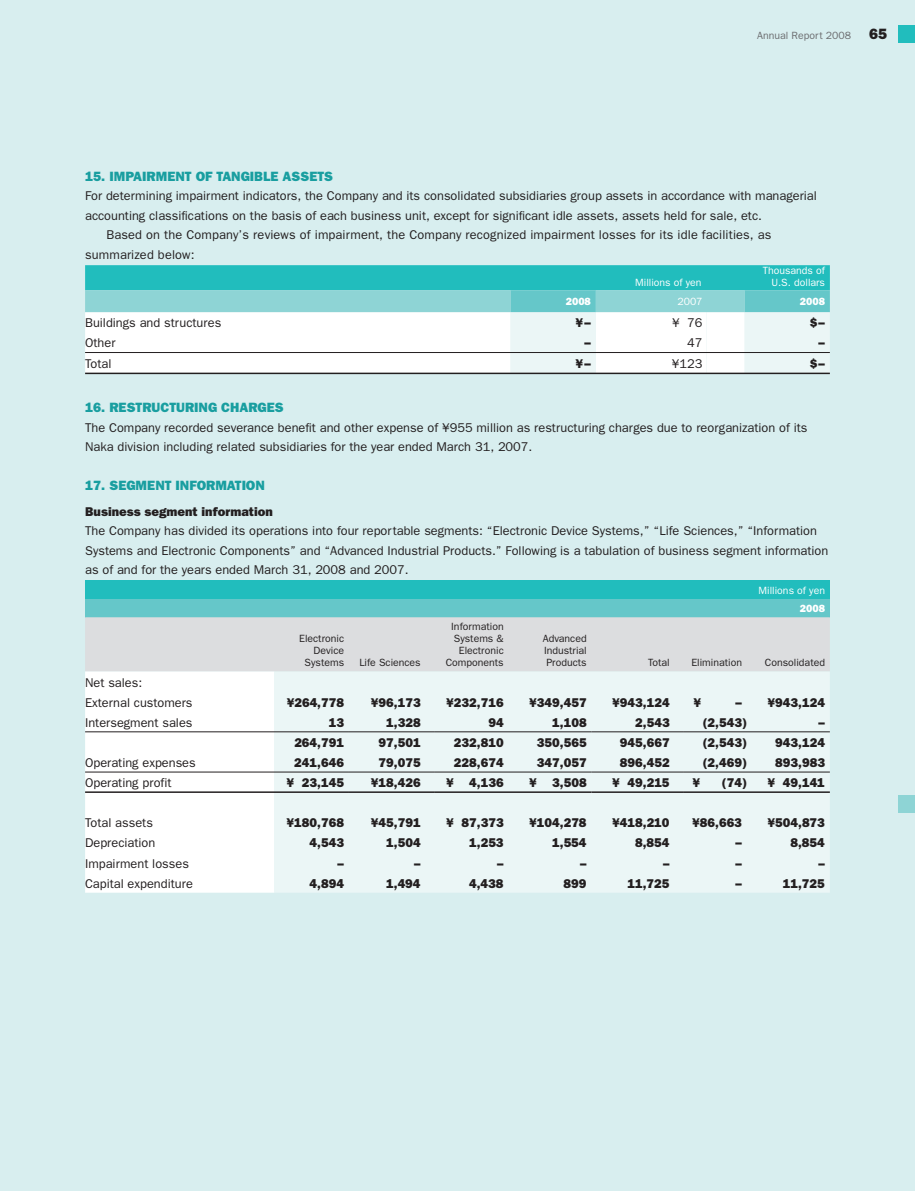
<style>
.page{position:relative;width:915px;height:1191px;background:#fff}
.page>*{position:absolute;margin:0;border:0;box-sizing:border-box;transform-origin:0 0}
.t1{font:800 13.5px "Franklin Gothic";color:#199ea0}
.t2{font:12.75px/19.5px "Franklin Gothic";color:#231f20}
.t3{font:800 12.75px "Franklin Gothic";color:#231f20}
.t4{font:10.5px/12px "Franklin Gothic";color:#231f20;text-align:right}
.t5{font:10.5px/12px "Franklin Gothic";color:#fff;text-align:right}
.t6{font:10.5px "Franklin Gothic";color:#6c6d70}
.t7{font:800 10.5px "Franklin Gothic";color:#fff}
.s1{font-weight:800;font-size:15px;color:#231f20}
</style>
<div class="page">
<div style="left:0;top:0;width:914px;height:1191px;background:#d8eeef"></div>
<svg style="left:85px;top:265px;width:744px;height:107px;background:#aee4e4"></svg>
<hr style="left:85px;top:372px;width:744px;height:2px;background:#231f20">
<hr style="left:85px;top:352px;width:744px;height:1px;background:#231f20">
<div style="left:85px;top:581px;width:744px;height:18px;background:#21bdbd"></div>
<div style="left:85px;top:599px;width:744px;height:18px;background:#65c7c9"></div>
<svg style="left:85px;top:617px;width:744px;height:275px;background:#ecedee"></svg>
<div style="left:274px;top:671px;width:555px;height:221px;background:#ebf6f6"></div>
<hr style="left:85px;top:731px;width:264px;height:1px;background:#231f20">
<hr style="left:349px;top:731px;width:85px;height:1px;background:#231f20">
<hr style="left:434px;top:731px;width:157px;height:1px;background:#231f20">
<hr style="left:591px;top:731px;width:91px;height:1px;background:#231f20">
<hr style="left:682px;top:731px;width:147px;height:1px;background:#231f20">
<hr style="left:85px;top:771px;width:264px;height:1px;background:#231f20">
<hr style="left:349px;top:771px;width:85px;height:1px;background:#231f20">
<hr style="left:434px;top:771px;width:157px;height:1px;background:#231f20">
<hr style="left:591px;top:771px;width:91px;height:1px;background:#231f20">
<hr style="left:682px;top:771px;width:147px;height:1px;background:#231f20">
<hr style="left:85px;top:791px;width:264px;height:2px;background:#231f20">
<hr style="left:349px;top:791px;width:85px;height:2px;background:#231f20">
<hr style="left:434px;top:791px;width:157px;height:2px;background:#231f20">
<hr style="left:591px;top:791px;width:91px;height:2px;background:#231f20">
<hr style="left:682px;top:791px;width:147px;height:2px;background:#231f20">
<div style="left:897px;top:26px;width:17px;height:17px;background:#21bdbd"></div>
<div style="left:897px;top:795px;width:17px;height:17px;background:#8ed4d5"></div>
<p class="t6" style="left:757px;top:32px;width:131px">Annual Report 2008 <span class="s1">65</span></p>
<p class="t1" style="left:85px;top:171px;width:249px">15. IMPAIRMENT OF TANGIBLE ASSETS</p>
<p class="t2" style="left:85px;top:187px;width:733px">For determining impairment indicators, the Company and its consolidated subsidiaries group assets in accordance with managerial</p>
<p class="t2" style="left:85px;top:207px;width:678px">accounting classifications on the basis of each business unit, except for significant idle assets, assets held for sale, etc.</p>
<p class="t2" style="left:106px;top:226px;width:666px">Based on the Company’s reviews of impairment, the Company recognized impairment losses for its idle facilities, as</p>
<p class="t2" style="left:85px;top:246px;width:111px">summarized below:</p>
<p class="t5" style="left:635px;top:277px;width:68px">Millions of yen</p>
<p class="t5" style="left:762px;top:265px;width:64px">Thousands of<br>U.S. dollars</p>
<p class="t7" style="left:565px;top:298px;width:27px">2008</p>
<p class="t5" style="left:677px;top:297px;width:27px">2007</p>
<p class="t7" style="left:799px;top:298px;width:27px">2008</p>
<p class="t2" style="left:85px;top:314px;width:138px">Buildings and structures</p>
<p class="t3" style="left:575px;top:318px;width:17px">¥–</p>
<p class="t2" style="left:671px;top:314px;width:32px">¥ 76</p>
<p class="t3" style="left:809px;top:318px;width:17px">$–</p>
<p class="t2" style="left:85px;top:334px;width:32px">Other</p>
<p class="t3" style="left:584px;top:339px;width:8px">–</p>
<p class="t2" style="left:687px;top:334px;width:17px">47</p>
<p class="t3" style="left:818px;top:339px;width:8px">–</p>
<p class="t2" style="left:85px;top:354px;width:28px">Total</p>
<p class="t3" style="left:575px;top:359px;width:17px">¥–</p>
<p class="t2" style="left:671px;top:354px;width:32px">¥123</p>
<p class="t3" style="left:809px;top:359px;width:17px">$–</p>
<p class="t1" style="left:85px;top:403px;width:200px">16. RESTRUCTURING CHARGES</p>
<p class="t2" style="left:85px;top:418px;width:723px">The Company recorded severance benefit and other expense of ¥955 million as restructuring charges due to reorganization of its<br>Naka division including related subsidiaries for the year ended March 31, 2007.</p>
<p class="t1" style="left:85px;top:481px;width:181px">17. SEGMENT INFORMATION</p>
<p class="t3" style="left:85px;top:507px;width:189px">Business segment information</p>
<p class="t2" style="left:85px;top:522px;width:744px">The Company has divided its operations into four reportable segments: “Electronic Device Systems,” “Life Sciences,” “Information<br>Systems and Electronic Components” and “Advanced Industrial Products.” Following is a tabulation of business segment information as of and for the years ended March 31, 2008 and 2007.</p>
<p class="t5" style="left:758px;top:585px;width:68px">Millions of yen</p>
<p class="t7" style="left:799px;top:605px;width:27px">2008</p>
<p class="t4" style="left:299px;top:633px;width:46px">Electronic<br>Device<br>Systems</p>
<p class="t4" style="left:445px;top:621px;width:59px">Information<br>Systems &amp;<br>Electronic<br>Components</p>
<p class="t4" style="left:542px;top:633px;width:45px;text-align:justify">Advanced Industrial Products</p>
<p class="t4" style="left:359px;top:657px;width:63px">Life Sciences</p>
<p class="t4" style="left:647px;top:657px;width:23px">Total</p>
<p class="t4" style="left:691px;top:657px;width:52px">Elimination</p>
<p class="t4" style="left:764px;top:657px;width:62px">Consolidated</p>
<p class="t2" style="left:85px;top:673px;width:109px;line-height:20.1px">Net sales:<br>External customers</p>
<p class="t3" style="left:286px;top:698px;width:59px">¥264,778</p>
<p class="t3" style="left:371px;top:698px;width:51px">¥96,173</p>
<p class="t3" style="left:446px;top:698px;width:59px">¥232,716</p>
<p class="t3" style="left:529px;top:698px;width:59px">¥349,457</p>
<p class="t3" style="left:612px;top:698px;width:59px">¥943,124</p>
<p class="t3" style="left:693px;top:698px;width:9px">¥</p>
<p class="t3" style="left:735px;top:698px;width:91px">– ¥943,124</p>
<p class="t2" style="left:85px;top:713px;width:109px">Intersegment sales</p>
<p class="t3" style="left:329px;top:718px;width:17px">13</p>
<p class="t3" style="left:386px;top:718px;width:36px">1,328</p>
<p class="t3" style="left:488px;top:718px;width:17px">94</p>
<p class="t3" style="left:552px;top:718px;width:36px">1,108</p>
<p class="t3" style="left:635px;top:718px;width:36px">2,543</p>
<p class="t3" style="left:702px;top:718px;width:46px">(2,543)</p>
<p class="t3" style="left:818px;top:718px;width:8px">–</p>
<p class="t3" style="left:294px;top:738px;width:51px">264,791</p>
<p class="t3" style="left:378px;top:738px;width:44px">97,501</p>
<p class="t3" style="left:454px;top:738px;width:51px">232,810</p>
<p class="t3" style="left:536px;top:738px;width:51px">350,565</p>
<p class="t3" style="left:619px;top:738px;width:51px">945,667</p>
<p class="t3" style="left:702px;top:738px;width:46px">(2,543)</p>
<p class="t3" style="left:775px;top:738px;width:51px">943,124</p>
<p class="t2" style="left:85px;top:754px;width:112px">Operating expenses</p>
<p class="t3" style="left:294px;top:758px;width:51px">241,646</p>
<p class="t3" style="left:378px;top:758px;width:44px">79,075</p>
<p class="t3" style="left:454px;top:758px;width:51px">228,674</p>
<p class="t3" style="left:536px;top:758px;width:51px">347,057</p>
<p class="t3" style="left:619px;top:758px;width:51px">896,452</p>
<p class="t3" style="left:702px;top:758px;width:46px">(2,469)</p>
<p class="t3" style="left:775px;top:758px;width:51px">893,983</p>
<p class="t2" style="left:85px;top:774px;width:88px">Operating profit</p>
<p class="t3" style="left:286px;top:778px;width:59px">¥ 23,145</p>
<p class="t3" style="left:371px;top:778px;width:51px">¥18,426</p>
<p class="t3" style="left:446px;top:778px;width:59px">¥ 4,136</p>
<p class="t3" style="left:529px;top:778px;width:59px">¥ 3,508</p>
<p class="t3" style="left:612px;top:778px;width:59px">¥ 49,215</p>
<p class="t3" style="left:692px;top:778px;width:9px">¥</p>
<p class="t3" style="left:721px;top:778px;width:105px">(74) ¥ 49,141</p>
<p class="t2" style="left:85px;top:814px;width:69px">Total assets</p>
<p class="t3" style="left:286px;top:818px;width:59px">¥180,768</p>
<p class="t3" style="left:371px;top:818px;width:51px">¥45,791</p>
<p class="t3" style="left:446px;top:818px;width:59px">¥ 87,373</p>
<p class="t3" style="left:529px;top:818px;width:59px">¥104,278</p>
<p class="t3" style="left:612px;top:818px;width:59px">¥418,210</p>
<p class="t3" style="left:692px;top:818px;width:51px">¥86,663</p>
<p class="t3" style="left:767px;top:818px;width:59px">¥504,873</p>
<p class="t2" style="left:85px;top:834px;width:72px">Depreciation</p>
<p class="t3" style="left:309px;top:838px;width:36px">4,543</p>
<p class="t3" style="left:386px;top:838px;width:36px">1,504</p>
<p class="t3" style="left:469px;top:838px;width:36px">1,253</p>
<p class="t3" style="left:552px;top:838px;width:36px">1,554</p>
<p class="t3" style="left:635px;top:838px;width:36px">8,854</p>
<p class="t3" style="left:735px;top:838px;width:8px">–</p>
<p class="t3" style="left:790px;top:838px;width:36px">8,854</p>
<p class="t2" style="left:85px;top:854px;width:105px">Impairment losses</p>
<p class="t3" style="left:337px;top:858px;width:8px">–</p>
<p class="t3" style="left:414px;top:858px;width:8px">–</p>
<p class="t3" style="left:497px;top:858px;width:8px">–</p>
<p class="t3" style="left:580px;top:858px;width:8px">–</p>
<p class="t3" style="left:663px;top:858px;width:8px">–</p>
<p class="t3" style="left:735px;top:858px;width:8px">–</p>
<p class="t3" style="left:818px;top:858px;width:8px">–</p>
<p class="t2" style="left:85px;top:874px;width:109px">Capital expenditure</p>
<p class="t3" style="left:309px;top:879px;width:36px">4,894</p>
<p class="t3" style="left:386px;top:879px;width:36px">1,494</p>
<p class="t3" style="left:469px;top:879px;width:36px">4,438</p>
<p class="t3" style="left:563px;top:879px;width:24px">899</p>
<p class="t3" style="left:627px;top:879px;width:44px">11,725</p>
<p class="t3" style="left:735px;top:879px;width:8px">–</p>
<p class="t3" style="left:782px;top:879px;width:44px">11,725</p>
</div>
